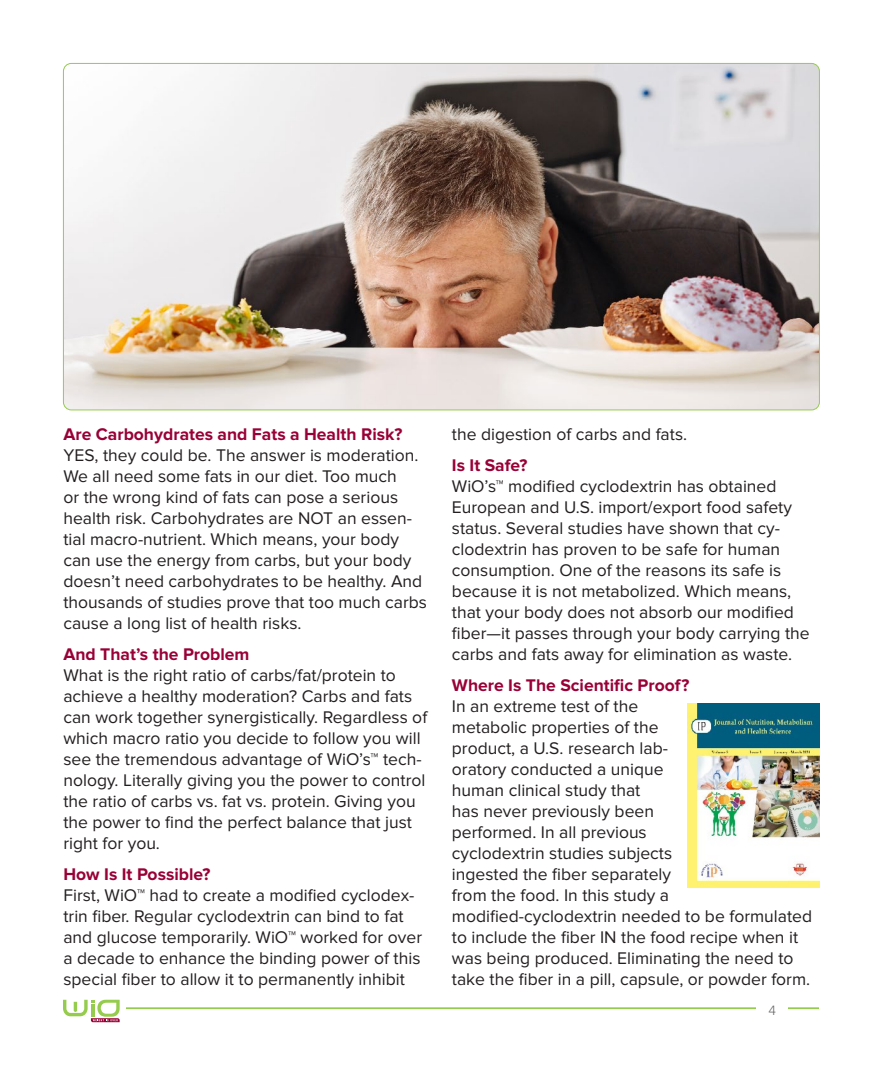
<style>
.page{position:relative;width:882px;height:1071px;background:#fff}
.page>*{position:absolute;margin:0;border:0;box-sizing:border-box;transform-origin:0 0}
.body_text{font:17.5px/21px "Proxima Nova";color:#231f20}
.t1{font:700 17.5px "Proxima Nova";color:#990036}
.t2{font:300 14px "Proxima Nova";color:#636366}
</style>
<div class="page">
<svg style="left:63px;top:1000px;width:57px;height:22px"></svg>
<hr style="left:126px;top:1007px;width:693px;height:2px;background:#96cc4d">
<div style="left:756px;top:996px;width:32px;height:26px;background:#fff"></div>
<img style="left:687px;top:704px;width:132px;height:183px">
<img style="left:63px;top:63px;width:755px;height:347px">
<p class="t1" style="left:63px;top:424px;width:341px">Are Carbohydrates and Fats a Health Risk?</p>
<p class="body_text" style="left:63px;top:445px;width:365px">YES, they could be. The answer is moderation.<br>We all need some fats in our diet. Too much<br>or the wrong kind of fats can pose a serious health risk. Carbohydrates are NOT an essen&shy;tial macro-nutrient. Which means, your body can use the energy from carbs, but your body doesn’t need carbohydrates to be healthy. And thousands of studies prove that too much carbs cause a long list of health risks.</p>
<p class="t1" style="left:63px;top:644px;width:188px">And That’s the Problem</p>
<p class="body_text" style="left:63px;top:665px;width:365px">What is the right ratio of carbs/fat/protein to achieve a healthy moderation? Carbs and fats can work together synergistically. Regardless of which macro ratio you decide to follow you will see the tremendous advantage of WiO’s™ tech&shy;nology. Literally giving you the power to control the ratio of carbs vs. fat vs. protein. Giving you the power to find the perfect balance that just right for you.</p>
<p class="t1" style="left:63px;top:864px;width:148px">How Is It Possible?</p>
<p class="body_text" style="left:63px;top:885px;width:360px">First, WiO™ had to create a modified cyclodex&shy;trin fiber. Regular cyclodextrin can bind to fat and glucose temporarily. WiO™ worked for over a decade to enhance the binding power of this special fiber to allow it to permanently inhibit</p>
<p class="body_text" style="left:452px;top:424px;width:237px">the digestion of carbs and fats.</p>
<p class="t1" style="left:452px;top:455px;width:77px">Is It Safe?</p>
<p class="body_text" style="left:452px;top:476px;width:359px">WiO’s™ modified cyclodextrin has obtained European and U.S. import/export food safety status. Several studies have shown that cy&shy;clodextrin has proven to be safe for human consumption. One of the reasons its safe is because it is not metabolized. Which means, that your body does not absorb our modified fiber—it passes through your body carrying the carbs and fats away for elimination as waste.</p>
<p class="t1" style="left:452px;top:675px;width:239px">Where Is The Scientific Proof?</p>
<p class="body_text" style="left:452px;top:696px;width:362px">In an extreme test of the<br>metabolic properties of the<br>product, a U.S. research lab-<br>oratory conducted a unique<br>human clinical study that<br>has never previously been<br>performed. In all previous<br>cyclodextrin studies subjects<br>ingested the fiber separately<br>from the food. In this study a modified-cyclodextrin needed to be formulated to include the fiber IN the food recipe when it was being produced. Eliminating the need to take the fiber in a pill, capsule, or powder form.</p>
<p class="t2" style="left:768px;top:1003px;width:10px">34</p>
</div>
